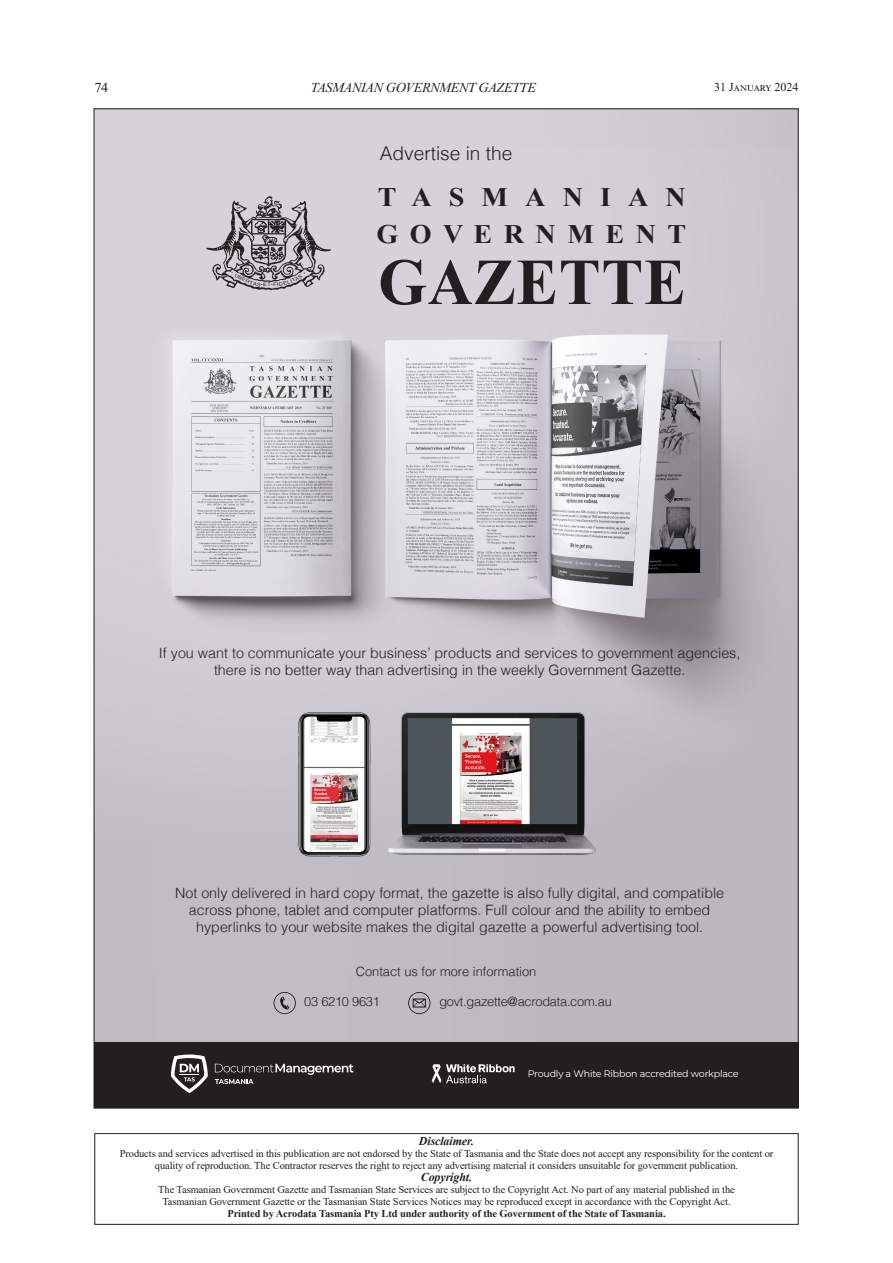
<style>
.page{position:relative;width:893px;height:1263px;background:#fff}
.page>*{position:absolute;margin:0;border:0;box-sizing:border-box;transform-origin:0 0}
.t1{font:700 65.55px "Times New Roman";letter-spacing:.015em;color:#231f20;scale:.95 1}
.t2{font:700 26.7px "Times New Roman";letter-spacing:.41em;color:#231f20;scale:1.05 1}
.t3{font:700 26.7px "Times New Roman";letter-spacing:.61em;color:#231f20;scale:1.05 1}
.t4{font:300 19.05px "Helvetica";color:#231f20}
.t5{font:300 14.25px/17.1px "Helvetica";color:#231f20;text-align:center}
.t6{font:italic 13.5px "Times New Roman";letter-spacing:-.03em;color:#231f20;scale:1.05 1}
.t7{font:13.5px "Times New Roman";color:#231f20;scale:1.05 1}
.t8{font:300 12.75px "Helvetica";letter-spacing:-.02em;color:#231f20}
.t9{font:300 12.75px "Helvetica";color:#231f20}
.t10{font:italic 700 12px "Times New Roman";letter-spacing:-.01em;color:#231f20}
.t11{font:12px "Times New Roman";color:#231f20}
.t12{font:10.5px/12px "Times New Roman";letter-spacing:-.01em;color:#231f20;text-align:center}
.t13{font:700 10.5px "Times New Roman";letter-spacing:-.01em;color:#231f20}
.t14{font:9.45px "Montserrat";letter-spacing:-.02em;color:#fff}
</style>
<div class="page">
<div style="left:94px;top:1133px;width:705px;height:92px;border:1px solid #231f20"></div>
<img style="left:96px;top:147px;width:701px;height:695px">
<div style="left:94px;top:1042px;width:704px;height:66px;background:#231f20"></div>
<svg style="left:274px;top:992px;width:22px;height:22px"></svg>
<svg style="left:408px;top:992px;width:22px;height:22px"></svg>
<img style="left:373px;top:704px;width:224px;height:169px">
<img style="left:295px;top:710px;width:79px;height:147px">
<svg style="left:432px;top:1064px;width:83px;height:19px"></svg>
<svg style="left:215px;top:1064px;width:139px;height:20px"></svg>
<svg style="left:171px;top:1054px;width:37px;height:39px"></svg>
<svg style="left:206px;top:196px;width:125px;height:94px;background:#a4a2a6"></svg>
<p class="t7" style="left:94px;top:78px;width:15px">74</p>
<p class="t6" style="left:311px;top:78px;width:216px">TASMANIAN GOVERNMENT GAZETTE</p>
<p class="t11" style="left:714px;top:79px;width:86px">31 January 2024</p>
<p class="t4" style="left:380px;top:137px;width:134px">Advertise in the</p>
<p class="t3" style="left:378px;top:179px;width:295px">TASMANIAN</p>
<p class="t2" style="left:376px;top:215px;width:296px">GOVERNMENT</p>
<p class="t1" style="left:378px;top:237px;width:325px">GAZETTE</p>
<p class="t5" style="left:159px;top:643px;width:583px">If you want to communicate your business’ products and services to government agencies, there is no better way than advertising in the weekly Government Gazette.</p>
<p class="t5" style="left:175px;top:883px;width:551px">Not only delivered in hard copy format, the gazette is also fully digital, and compatible across phone, tablet and computer platforms. Full colour and the ability to embed hyperlinks to your website makes the digital gazette a powerful advertising tool.</p>
<p class="t9" style="left:356px;top:961px;width:182px">Contact us for more information</p>
<p class="t8" style="left:304px;top:991px;width:77px">03 6210 9631</p>
<p class="t8" style="left:439px;top:991px;width:174px">govt.gazette@acrodata.com.au</p>
<p class="t14" style="left:528px;top:1067px;width:212px">Proudly a White Ribbon accredited workplace</p>
<p class="t10" style="left:419px;top:1133px;width:57px">Disclaimer.</p>
<p class="t12" style="left:120px;top:1147px;width:655px">Products and services advertised in this publication are not endorsed by the State of Tasmania and the State does not accept any responsibility for the content or quality of reproduction. The Contractor reserves the right to reject any advertising material it considers unsuitable for government publication.</p>
<p class="t10" style="left:421px;top:1169px;width:53px">Copyright.</p>
<p class="t12" style="left:158px;top:1183px;width:578px">The Tasmanian Government Gazette and Tasmanian State Services are subject to the Copyright Act. No part of any material published in the</p>
<p class="t12" style="left:162px;top:1195px;width:570px">Tasmanian Government Gazette or the Tasmanian State Services Notices may be reproduced except in accordance with the Copyright Act.</p>
<p class="t13" style="left:227px;top:1206px;width:440px">Printed by Acrodata Tasmania Pty Ltd under authority of the Government of the State of Tasmania.</p>
</div>
